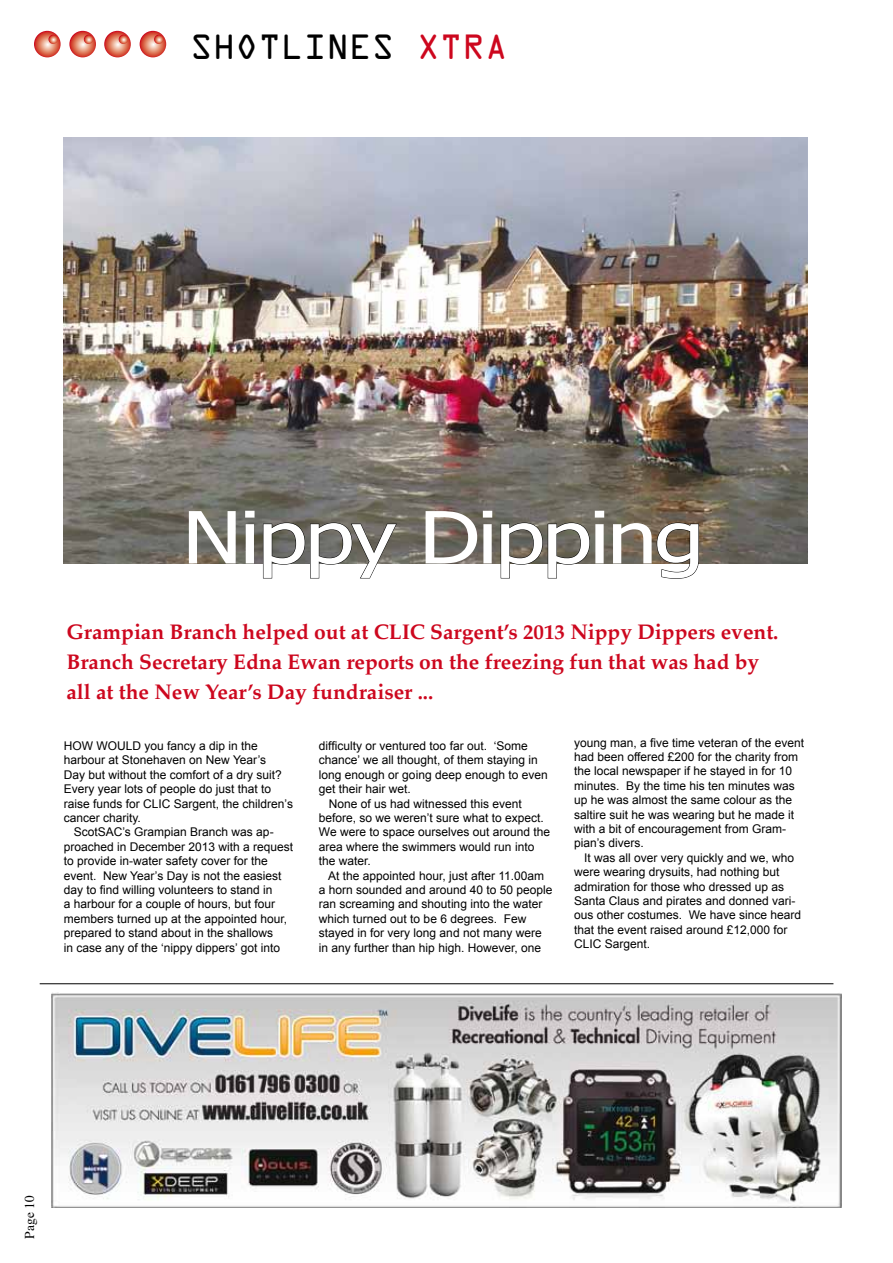
<style>
.page{position:relative;width:893px;height:1263px;background:#fff}
.page>*{position:absolute;margin:0;border:0;box-sizing:border-box;transform-origin:0 0}
.t1{font:72px "Tahoma";letter-spacing:-.03em;color:#fff;scale:1.25 1}
.t2{font:31.5px "OCRA Std";color:#000}
.t3{font:700 21px/30px "Palatino";color:#cd071e}
.t4{font:13.5px "Times";color:#000}
.t5{font:12px/14.4px "Arial";color:#000}
.s1{color:#cd071e}
</style>
<div class="page">
<img style="left:64px;top:137px;width:744px;height:427px">
<img style="left:52px;top:993px;width:790px;height:214px">
<svg style="left:104px;top:31px;width:27px;height:26px"></svg>
<svg style="left:119px;top:35px;width:9px;height:9px"></svg>
<svg style="left:140px;top:31px;width:26px;height:26px"></svg>
<svg style="left:154px;top:35px;width:9px;height:9px"></svg>
<svg style="left:34px;top:31px;width:27px;height:26px"></svg>
<svg style="left:48px;top:35px;width:10px;height:9px"></svg>
<svg style="left:69px;top:31px;width:27px;height:26px"></svg>
<svg style="left:84px;top:35px;width:9px;height:9px"></svg>
<svg style="left:263px;top:522px;width:134px;height:57px"></svg>
<svg style="left:500px;top:522px;width:90px;height:57px"></svg>
<svg style="left:656px;top:522px;width:43px;height:57px"></svg>
<hr style="left:40px;top:983px;width:793px;height:1px;background:#000">
<h2 class="t2" style="left:190px;top:33px;width:319px">SHOTLINES <span class="s1">XTRA</span></h2>
<h1 class="t1" style="left:182px;top:491px;width:419px">Nippy Dipping</h1>
<h3 class="t3" style="left:66px;top:616px;width:714px">Grampian Branch helped out at CLIC Sargent’s 2013 Nippy Dippers event.<br>Branch Secretary Edna Ewan reports on the freezing fun that was had by all at the New Year’s Day fundraiser ...</h3>
<p class="t5" style="left:574px;top:735px;width:232px">young man, a five time veteran of the event had been offered £200 for the charity from the local newspaper if he stayed in for 10 minutes. By the time his ten minutes was up he was almost the same colour as the saltire suit he was wearing but he made it with a bit of encouragement from Gram&shy;pian’s divers.</p>
<p class="t5" style="left:574px;top:850px;width:229px;text-indent:10px">It was all over very quickly and we, who were wearing drysuits, had nothing but admiration for those who dressed up as Santa Claus and pirates and donned vari&shy;ous other costumes. We have since heard that the event raised around £12,000 for CLIC Sargent.</p>
<p class="t5" style="left:64px;top:739px;width:196px">HOW WOULD you fancy a dip in the</p>
<p class="t5" style="left:64px;top:753px;width:204px">harbour at Stonehaven on New Year’s</p>
<p class="t5" style="left:64px;top:767px;width:220px">Day but without the comfort of a dry suit?</p>
<p class="t5" style="left:64px;top:782px;width:209px">Every year lots of people do just that to</p>
<p class="t5" style="left:64px;top:796px;width:231px">raise funds for CLIC Sargent, the children’s</p>
<p class="t5" style="left:64px;top:811px;width:79px">cancer charity.</p>
<p class="t5" style="left:74px;top:825px;width:201px">ScotSAC’s Grampian Branch was ap-</p>
<p class="t5" style="left:64px;top:839px;width:231px">proached in December 2013 with a request</p>
<p class="t5" style="left:64px;top:854px;width:206px">to provide in-water safety cover for the</p>
<p class="t5" style="left:64px;top:868px;width:219px">event. New Year’s Day is not the easiest</p>
<p class="t5" style="left:64px;top:883px;width:210px">day to find willing volunteers to stand in</p>
<p class="t5" style="left:64px;top:897px;width:213px">a harbour for a couple of hours, but four</p>
<p class="t5" style="left:64px;top:911px;width:225px">members turned up at the appointed hour,</p>
<p class="t5" style="left:64px;top:926px;width:211px">prepared to stand about in the shallows</p>
<p class="t5" style="left:64px;top:940px;width:218px">in case any of the ‘nippy dippers’ got into</p>
<p class="t5" style="left:319px;top:739px;width:210px">difficulty or ventured too far out. ‘Some</p>
<p class="t5" style="left:319px;top:753px;width:221px">chance’ we all thought, of them staying in</p>
<p class="t5" style="left:319px;top:767px;width:230px">long enough or going deep enough to even</p>
<p class="t5" style="left:319px;top:782px;width:94px">get their hair wet.</p>
<p class="t5" style="left:329px;top:796px;width:194px">None of us had witnessed this event</p>
<p class="t5" style="left:319px;top:811px;width:226px">before, so we weren’t sure what to expect.</p>
<p class="t5" style="left:319px;top:825px;width:233px">We were to space ourselves out around the</p>
<p class="t5" style="left:319px;top:839px;width:217px">area where the swimmers would run into</p>
<p class="t5" style="left:319px;top:854px;width:54px">the water.</p>
<p class="t5" style="left:328px;top:868px;width:217px">At the appointed hour, just after 11.00am</p>
<p class="t5" style="left:319px;top:883px;width:235px">a horn sounded and around 40 to 50 people</p>
<p class="t5" style="left:319px;top:897px;width:225px">ran screaming and shouting into the water</p>
<p class="t5" style="left:319px;top:911px;width:209px">which turned out to be 6 degrees. Few</p>
<p class="t5" style="left:319px;top:926px;width:224px">stayed in for very long and not many were</p>
<p class="t5" style="left:319px;top:940px;width:224px">in any further than hip high. However, one</p>
<p class="t4" style="left:17px;top:1238px;width:45px;rotate:-90deg">Page 10</p>
</div>
